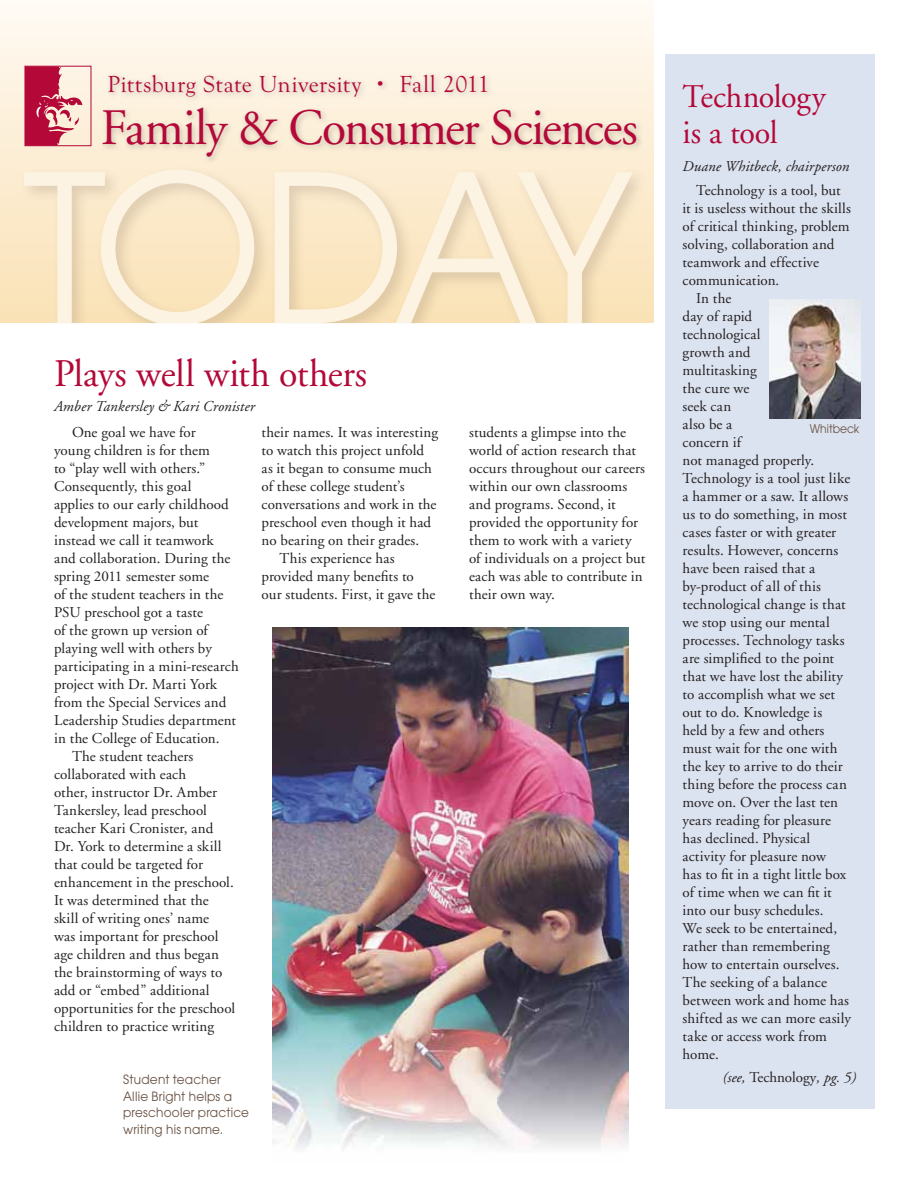
<style>
.page{position:relative;width:918px;height:1188px;background:#fff}
.page>*{position:absolute;margin:0;border:0;box-sizing:border-box;transform-origin:0 0}
.t1{font:204px "Avant Garde";letter-spacing:-.065em;color:#fdf3e2;scale:.96 1}
.t2{font:51px "Adobe Garamond";letter-spacing:-.03em;color:#b30838}
.t3{font:39px "Adobe Garamond";letter-spacing:-.005em;color:#b30838}
.t4{font:33px/36px "Adobe Garamond";letter-spacing:-.01em;color:#b30838}
.t5{font:24px "Goudy Old Sty T";letter-spacing:.015em;color:#b30838}
.t6{font:15px/18px "Adobe Garamond";letter-spacing:.01em;color:#231f20}
.t7{font:italic 15px "Adobe Garamond";letter-spacing:.005em;color:#231f20}
.t8{font:12.75px/16.5px "Avant Garde";letter-spacing:.02em;color:#685041;scale:.95 1}
.t9{font:12px "Avant Garde";color:#685041;scale:.9 1}
.s1{font-size:16.5px}
.s2{font-style:normal}
</style>
<div class="page">
<div style="left:665px;top:54px;width:209px;height:1055px;background:#dce3f0"></div>
<img style="left:770px;top:300px;width:91px;height:118px">
<img style="left:272px;top:627px;width:357px;height:522px">
<div style="left:0;top:0;width:654px;height:323px;background:linear-gradient(to bottom,#fdf5f0,#fae1b5)"></div>
<div style="left:99px;top:71px;width:546px;height:94px;background:#231f20;opacity:.25"></div>
<div style="left:19px;top:165px;width:630px;height:179px;background:#685041;opacity:.2"></div>
<div style="left:1px;top:323px;width:660px;height:20px;background:#fff"></div>
<svg style="left:25px;top:66px;width:57px;height:80px;background:#cf6379"></svg>
<h3 class="t5" style="left:107px;top:71px;width:383px">Pittsburg State University <span class="s1">•</span> Fall 2011</h3>
<h2 class="t2" style="left:101px;top:101px;width:538px">Family &amp; Consumer Sciences</h2>
<h1 class="t1" style="left:23px;top:128px;width:637px">TODAY</h1>
<h3 class="t3" style="left:54px;top:353px;width:315px">Plays well with others</h3>
<p class="t7" style="left:54px;top:399px;width:202px">Amber Tankersley &amp; Kari Cronister</p>
<p class="t6" style="left:72px;top:424px;width:125px">One goal we have for</p>
<p class="t6" style="left:54px;top:442px;width:157px">young children is for them</p>
<p class="t6" style="left:54px;top:460px;width:153px">to “play well with others.”</p>
<p class="t6" style="left:54px;top:478px;width:139px">Consequently, this goal</p>
<p class="t6" style="left:54px;top:496px;width:176px">applies to our early childhood</p>
<p class="t6" style="left:54px;top:514px;width:146px">development majors, but</p>
<p class="t6" style="left:54px;top:532px;width:161px">instead we call it teamwork</p>
<p class="t6" style="left:54px;top:550px;width:178px">and collaboration. During the</p>
<p class="t6" style="left:54px;top:568px;width:157px">spring 2011 semester some</p>
<p class="t6" style="left:54px;top:586px;width:171px">of the student teachers in the</p>
<p class="t6" style="left:54px;top:604px;width:150px">PSU preschool got a taste</p>
<p class="t6" style="left:54px;top:622px;width:155px">of the grown up version of</p>
<p class="t6" style="left:54px;top:640px;width:159px">playing well with others by</p>
<p class="t6" style="left:54px;top:658px;width:186px">participating in a mini-research</p>
<p class="t6" style="left:54px;top:676px;width:165px">project with Dr. Marti York</p>
<p class="t6" style="left:54px;top:694px;width:174px">from the Special Services and</p>
<p class="t6" style="left:54px;top:712px;width:184px">Leadership Studies department</p>
<p class="t6" style="left:54px;top:730px;width:167px">in the College of Education.</p>
<p class="t6" style="left:72px;top:748px;width:123px">The student teachers</p>
<p class="t6" style="left:54px;top:766px;width:134px">collaborated with each</p>
<p class="t6" style="left:54px;top:784px;width:165px">other, instructor Dr. Amber</p>
<p class="t6" style="left:54px;top:802px;width:154px">Tankersley, lead preschool</p>
<p class="t6" style="left:54px;top:820px;width:161px">teacher Kari Cronister, and</p>
<p class="t6" style="left:54px;top:838px;width:169px">Dr. York to determine a skill</p>
<p class="t6" style="left:54px;top:856px;width:151px">that could be targeted for</p>
<p class="t6" style="left:54px;top:874px;width:181px">enhancement in the preschool.</p>
<p class="t6" style="left:54px;top:892px;width:156px">It was determined that the</p>
<p class="t6" style="left:54px;top:910px;width:157px">skill of writing ones’ name</p>
<p class="t6" style="left:54px;top:928px;width:166px">was important for preschool</p>
<p class="t6" style="left:54px;top:946px;width:167px">age children and thus began</p>
<p class="t6" style="left:54px;top:964px;width:170px">the brainstorming of ways to</p>
<p class="t6" style="left:54px;top:982px;width:157px">add or “embed” additional</p>
<p class="t6" style="left:54px;top:1000px;width:183px">opportunities for the preschool</p>
<p class="t6" style="left:54px;top:1018px;width:162px">children to practice writing</p>
<p class="t6" style="left:262px;top:423px;width:178px">their names. It was interesting</p>
<p class="t6" style="left:262px;top:441px;width:164px">to watch this project unfold</p>
<p class="t6" style="left:262px;top:459px;width:172px">as it began to consume much</p>
<p class="t6" style="left:262px;top:477px;width:145px">of these college student’s</p>
<p class="t6" style="left:262px;top:495px;width:177px">conversations and work in the</p>
<p class="t6" style="left:262px;top:513px;width:171px">preschool even though it had</p>
<p class="t6" style="left:262px;top:531px;width:159px">no bearing on their grades.</p>
<p class="t6" style="left:280px;top:549px;width:117px">This experience has</p>
<p class="t6" style="left:262px;top:567px;width:154px">provided many benefits to</p>
<p class="t6" style="left:262px;top:585px;width:175px">our students. First, it gave the</p>
<p class="t8" style="left:123px;top:1071px;width:134px">Student teacher<br>Allie Bright helps a preschooler practice writing his name.</p>
<p class="t6" style="left:469px;top:423px;width:178px">students a glimpse into the world of action research that occurs throughout our careers within our own classrooms and programs. Second, it provided the opportunity for them to work with a variety of individuals on a project but each was able to contribute in their own way.</p>
<h3 class="t4" style="left:683px;top:79px;width:145px">Technology is a tool</h3>
<p class="t7" style="left:683px;top:159px;width:168px">Duane Whitbeck, chairperson</p>
<p class="t6" style="left:696px;top:182px;width:146px">Technology is a tool, but</p>
<p class="t6" style="left:683px;top:200px;width:170px">it is useless without the skills</p>
<p class="t6" style="left:683px;top:218px;width:169px">of critical thinking, problem</p>
<p class="t6" style="left:683px;top:236px;width:153px">solving, collaboration and</p>
<p class="t6" style="left:683px;top:254px;width:138px">teamwork and effective</p>
<p class="t6" style="left:683px;top:272px;width:98px">communication.</p>
<p class="t6" style="left:696px;top:290px;width:37px">In the</p>
<p class="t6" style="left:683px;top:308px;width:71px">day of rapid</p>
<p class="t6" style="left:683px;top:326px;width:80px">technological</p>
<p class="t6" style="left:683px;top:344px;width:69px">growth and</p>
<p class="t6" style="left:683px;top:362px;width:76px">multitasking</p>
<p class="t6" style="left:683px;top:380px;width:68px">the cure we</p>
<p class="t6" style="left:683px;top:398px;width:50px">seek can</p>
<p class="t6" style="left:683px;top:416px;width:51px">also be a</p>
<p class="t6" style="left:683px;top:434px;width:60px">concern if</p>
<p class="t6" style="left:683px;top:452px;width:133px">not managed properly.</p>
<p class="t6" style="left:683px;top:470px;width:169px">Technology is a tool just like</p>
<p class="t6" style="left:683px;top:488px;width:167px">a hammer or a saw. It allows</p>
<p class="t6" style="left:683px;top:506px;width:166px">us to do something, in most</p>
<p class="t6" style="left:683px;top:524px;width:155px">cases faster or with greater</p>
<p class="t6" style="left:683px;top:542px;width:157px">results. However, concerns</p>
<p class="t6" style="left:683px;top:560px;width:134px">have been raised that a</p>
<p class="t6" style="left:683px;top:578px;width:140px">by-product of all of this</p>
<p class="t6" style="left:683px;top:596px;width:165px">technological change is that</p>
<p class="t6" style="left:683px;top:614px;width:149px">we stop using our mental</p>
<p class="t6" style="left:683px;top:632px;width:164px">processes. Technology tasks</p>
<p class="t6" style="left:683px;top:650px;width:153px">are simplified to the point</p>
<p class="t6" style="left:683px;top:668px;width:162px">that we have lost the ability</p>
<p class="t6" style="left:683px;top:686px;width:154px">to accomplish what we set</p>
<p class="t6" style="left:683px;top:704px;width:141px">out to do. Knowledge is</p>
<p class="t6" style="left:683px;top:722px;width:143px">held by a few and others</p>
<p class="t6" style="left:683px;top:740px;width:157px">must wait for the one with</p>
<p class="t6" style="left:683px;top:758px;width:162px">the key to arrive to do their</p>
<p class="t6" style="left:683px;top:776px;width:166px">thing before the process can</p>
<p class="t6" style="left:683px;top:794px;width:157px">move on. Over the last ten</p>
<p class="t6" style="left:683px;top:812px;width:150px">years reading for pleasure</p>
<p class="t6" style="left:683px;top:830px;width:129px">has declined. Physical</p>
<p class="t6" style="left:683px;top:848px;width:145px">activity for pleasure now</p>
<p class="t6" style="left:683px;top:866px;width:165px">has to fit in a tight little box</p>
<p class="t6" style="left:683px;top:884px;width:151px">of time when we can fit it</p>
<p class="t6" style="left:683px;top:902px;width:142px">into our busy schedules.</p>
<p class="t6" style="left:683px;top:920px;width:156px">We seek to be entertained,</p>
<p class="t6" style="left:683px;top:938px;width:149px">rather than remembering</p>
<p class="t6" style="left:683px;top:956px;width:158px">how to entertain ourselves.</p>
<p class="t6" style="left:683px;top:974px;width:146px">The seeking of a balance</p>
<p class="t6" style="left:683px;top:992px;width:168px">between work and home has</p>
<p class="t6" style="left:683px;top:1010px;width:170px">shifted as we can more easily</p>
<p class="t6" style="left:683px;top:1028px;width:146px">take or access work from</p>
<p class="t6" style="left:683px;top:1046px;width:38px">home.</p>
<p class="t9" style="left:810px;top:422px;width:56px">Whitbeck</p>
<p class="t7" style="left:723px;top:1070px;width:135px">(see, <span class="s2">Technology</span>, pg. 5)</p>
</div>
